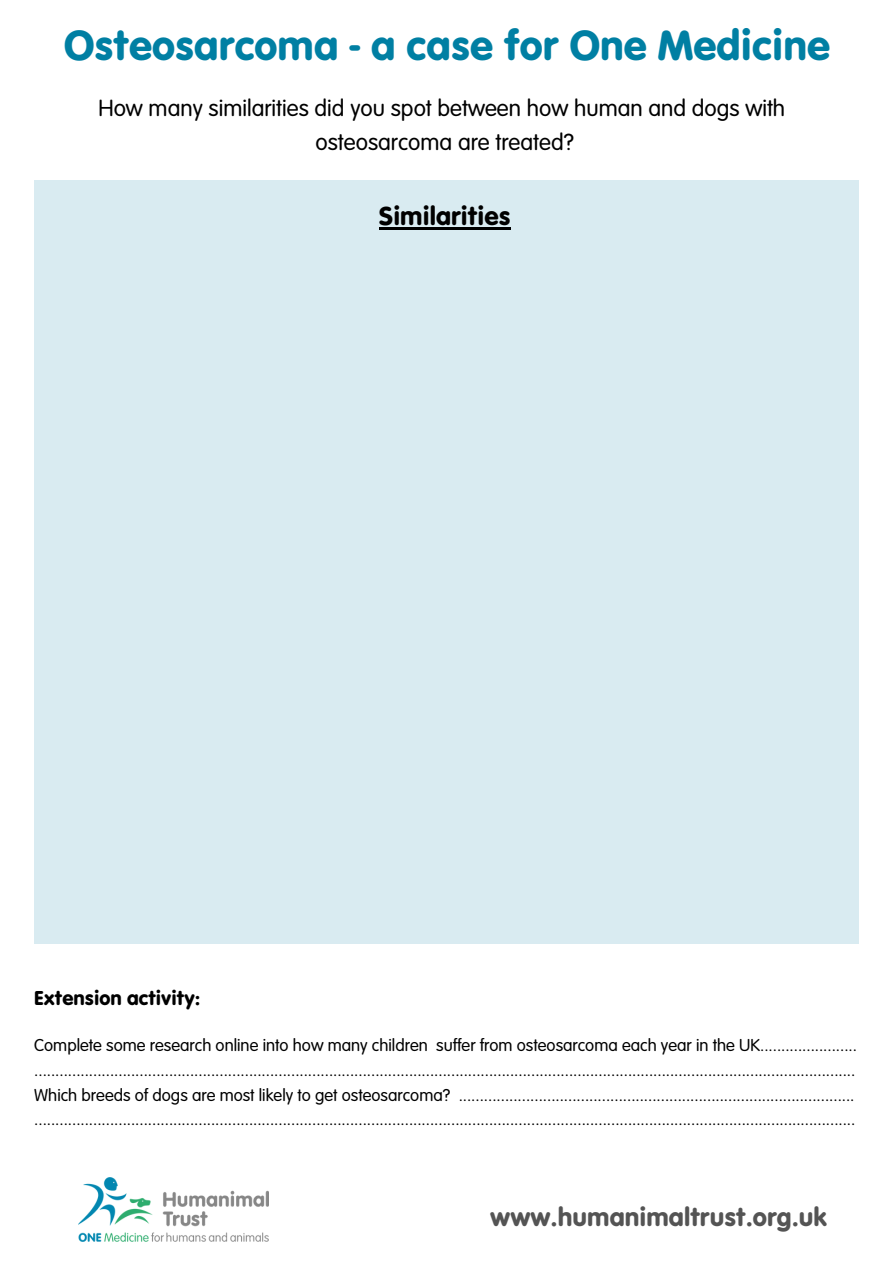
<style>
.page{position:relative;width:893px;height:1264px;background:#fff}
.page>*{position:absolute;margin:0;border:0;box-sizing:border-box;transform-origin:0 0}
.t1{font:43.65px "VAG Rundschrift D";color:#007fa3}
.t2{font:27px "VAG Rundschrift D";color:#545454}
.t3{font:27px "VAG Rundschrift D";color:#000}
.t4{font:300 24.45px "VAG Rundschrift D";color:#000}
.t5{font:21px "VAG Rundschrift D";color:#000}
.t6{font:300 18px "VAG Rundschrift D";color:#000}
</style>
<div class="page">
<div style="left:34px;top:180px;width:824px;height:763px;background:#d9ebf1"></div>
<hr style="left:379px;top:227px;width:131px;height:2px;background:#000">
<img style="left:78px;top:1177px;width:190px;height:64px">
<p class="t1" style="left:64px;top:28px;width:767px">Osteosarcoma - a case for One Medicine</p>
<p class="t4" style="left:98px;top:98px;width:688px">How many similarities did you spot between how human and dogs with</p>
<p class="t4" style="left:315px;top:132px;width:260px">osteosarcoma are treated?</p>
<p class="t3" style="left:379px;top:205px;width:133px">Similarities</p>
<p class="t5" style="left:34px;top:989px;width:168px">Extension activity:</p>
<p class="t6" style="left:34px;top:1038px;width:824px">Complete some research online into how many children suffer from osteosarcoma each year in the UK.......................</p>
<p class="t6" style="left:34px;top:1062px;width:822px">...................................................................................................................................................................................................</p>
<p class="t6" style="left:34px;top:1087px;width:821px">Which breeds of dogs are most likely to get osteosarcoma? ..............................................................................................</p>
<p class="t6" style="left:34px;top:1112px;width:822px">...................................................................................................................................................................................................</p>
<p class="t2" style="left:490px;top:1206px;width:338px">www.humanimaltrust.org.uk</p>
</div>
